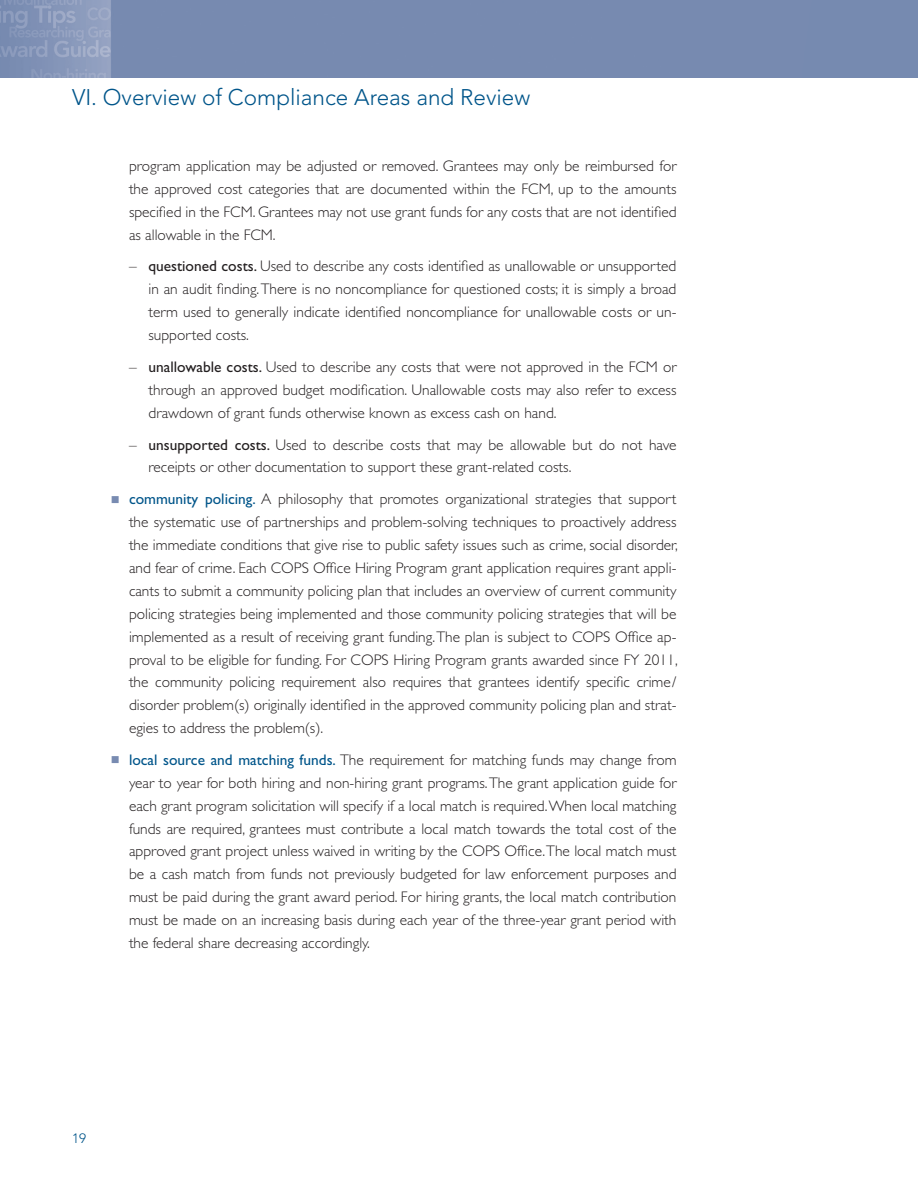
<style>
.page{position:relative;width:918px;height:1188px;background:#fff}
.page>*{position:absolute;margin:0;border:0;box-sizing:border-box;transform-origin:0 0}
.t1{font:300 22.5px "Avenir LT Std";color:#01558a}
.t2{font:300 15.3px/23px "Gill Sans Std";color:#231f20;text-align:justify}
.t3{font:300 13.5px "Avenir LT Std";color:#01558a}
.s1{font-weight:400}
.s2{font-weight:400;color:#01558a}
</style>
<div class="page">
<img style="left:0;top:0;width:918px;height:77px">
<h1 class="t1" style="left:72px;top:84px;width:460px">VI. Overview of Compliance Areas and Review</h1>
<p class="t2" style="left:129px;top:155px;width:549px">program application may be adjusted or removed. Grantees may only be reimbursed for the approved cost categories that are documented within the FCM, up to the amounts specified in the FCM. Grantees may not use grant funds for any costs that are not identified as allowable in the FCM.</p>
<p class="t2" style="left:148px;top:255px;width:529px;text-indent:-19px">– <span class="s1">questioned costs.</span> Used to describe any costs identified as unallowable or unsupported in an audit finding. There is no noncompliance for questioned costs; it is simply a broad term used to generally indicate identified noncompliance for unallowable costs or un&shy;supported costs.</p>
<p class="t2" style="left:148px;top:356px;width:530px;text-indent:-19px">– <span class="s1">unallowable costs.</span> Used to describe any costs that were not approved in the FCM or through an approved budget modification. Unallowable costs may also refer to excess drawdown of grant funds otherwise known as excess cash on hand.</p>
<p class="t2" style="left:149px;top:433px;width:529px;text-indent:-20px">– <span class="s1">unsupported costs.</span> Used to describe costs that may be allowable but do not have receipts or other documentation to support these grant-related costs.</p>
<p class="t2" style="left:129px;top:488px;width:550px"><span class="s2">community policing.</span> A philosophy that promotes organizational strategies that support the systematic use of partnerships and problem-solving techniques to proactively address the immediate conditions that give rise to public safety issues such as crime, social disorder, and fear of crime. Each COPS Office Hiring Program grant application requires grant appli&shy;cants to submit a community policing plan that includes an overview of current community policing strategies being implemented and those community policing strategies that will be implemented as a result of receiving grant funding. The plan is subject to COPS Office ap&shy;proval to be eligible for funding. For COPS Hiring Program grants awarded since FY 2011, the community policing requirement also requires that grantees identify specific crime/ disorder problem(s) originally identified in the approved community policing plan and strat&shy;egies to address the problem(s).</p>
<p class="t2" style="left:129px;top:749px;width:549px"><span class="s2">local source and matching funds.</span> The requirement for matching funds may change from year to year for both hiring and non-hiring grant programs. The grant application guide for each grant program solicitation will specify if a local match is required. When local matching funds are required, grantees must contribute a local match towards the total cost of the approved grant project unless waived in writing by the COPS Office. The local match must be a cash match from funds not previously budgeted for law enforcement purposes and must be paid during the grant award period. For hiring grants, the local match contribution must be made on an increasing basis during each year of the three-year grant period with the federal share decreasing accordingly.</p>
<p class="t3" style="left:72px;top:1131px;width:16px">19</p>
</div>
